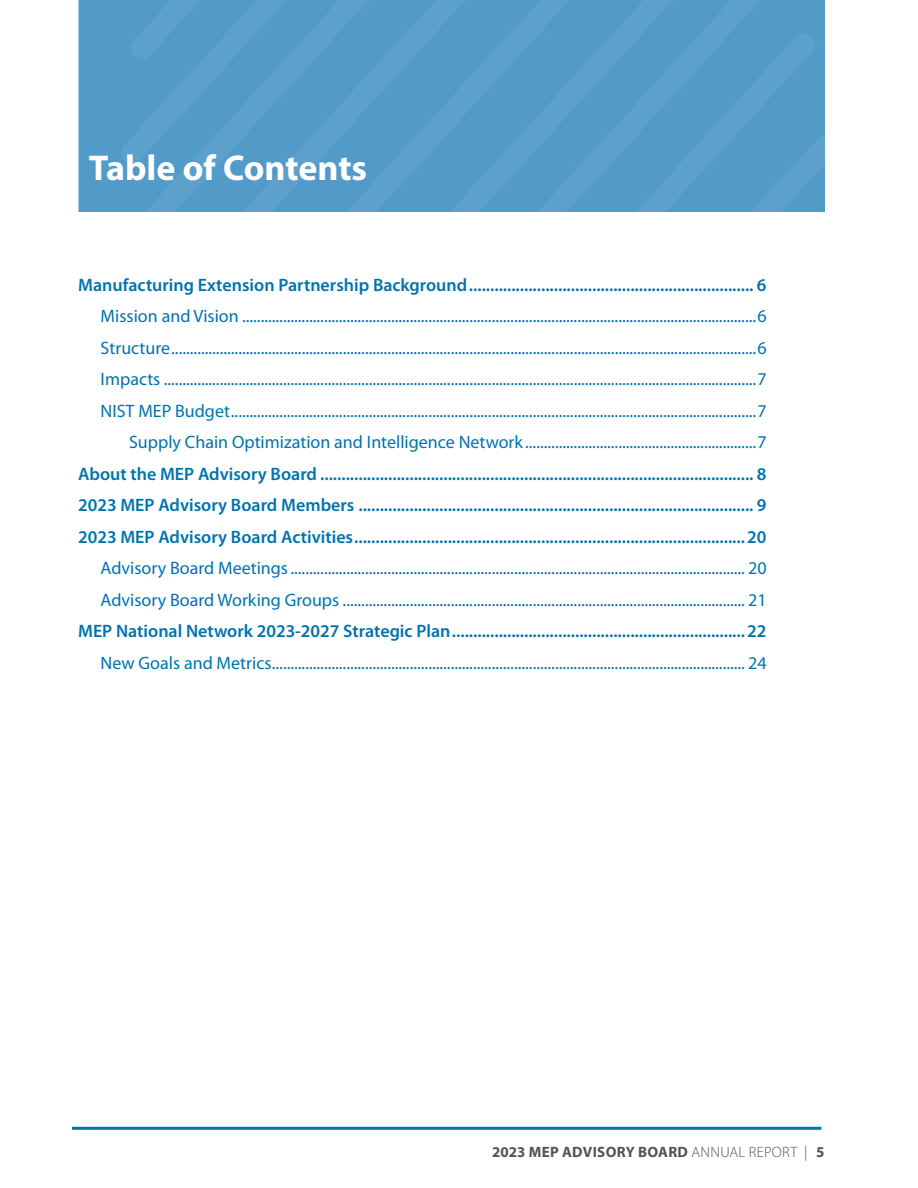
<style>
.page{position:relative;width:918px;height:1188px;background:#fff}
.page>*{position:absolute;margin:0;border:0;box-sizing:border-box;transform-origin:0 0}
._2__TOC{font:700 36px "Myriad Pro";color:#fff}
._2__TOC_Body{font:18px "Myriad Pro";color:#0073ae}
._2__TOC_Body-2{font:600 18px "Myriad Pro";color:#0073ae}
._1__Header{font:700 15px "Myriad Pro";letter-spacing:.02em;color:#545456}
.s1{font-weight:300}
</style>
<div class="page">
<hr style="left:72px;top:1127px;width:749px;height:3px;background:#0073ae">
<img style="left:78px;top:0;width:747px;height:212px">
<p class="_2__TOC" style="left:89px;top:144px;width:280px">Table of Contents</p>
<p class="_2__TOC_Body-2" style="left:78px;top:273px;width:690px">Manufacturing Extension Partnership Background................................................................... 6</p>
<p class="_2__TOC_Body" style="left:101px;top:306px;width:668px">Mission and Vision ..........................................................................................................................................6</p>
<p class="_2__TOC_Body" style="left:101px;top:338px;width:668px">Structure.............................................................................................................................................................6</p>
<p class="_2__TOC_Body" style="left:101px;top:369px;width:668px">Impacts ...............................................................................................................................................................7</p>
<p class="_2__TOC_Body" style="left:101px;top:401px;width:668px">NIST MEP Budget.............................................................................................................................................7</p>
<p class="_2__TOC_Body" style="left:129px;top:432px;width:639px">Supply Chain Optimization and Intelligence Network ..............................................................7</p>
<p class="_2__TOC_Body-2" style="left:78px;top:462px;width:690px">About the MEP Advisory Board ...................................................................................................... 8</p>
<p class="_2__TOC_Body-2" style="left:78px;top:494px;width:690px">2023 MEP Advisory Board Members ............................................................................................. 9</p>
<p class="_2__TOC_Body-2" style="left:78px;top:525px;width:690px">2023 MEP Advisory Board Activities............................................................................................20</p>
<p class="_2__TOC_Body" style="left:101px;top:558px;width:668px">Advisory Board Meetings.......................................................................................................................... 20</p>
<p class="_2__TOC_Body" style="left:101px;top:590px;width:668px">Advisory Board Working Groups ............................................................................................................ 21</p>
<p class="_2__TOC_Body-2" style="left:78px;top:620px;width:690px">MEP National Network 2023-2027 Strategic Plan.....................................................................22</p>
<p class="_2__TOC_Body" style="left:101px;top:653px;width:668px">New Goals and Metrics............................................................................................................................... 24</p>
<p class="_1__Header" style="left:492px;top:1142px;width:334px">2023 MEP ADVISORY BOARD <span class="s1">ANNUAL REPORT |</span> 5</p>
</div>
